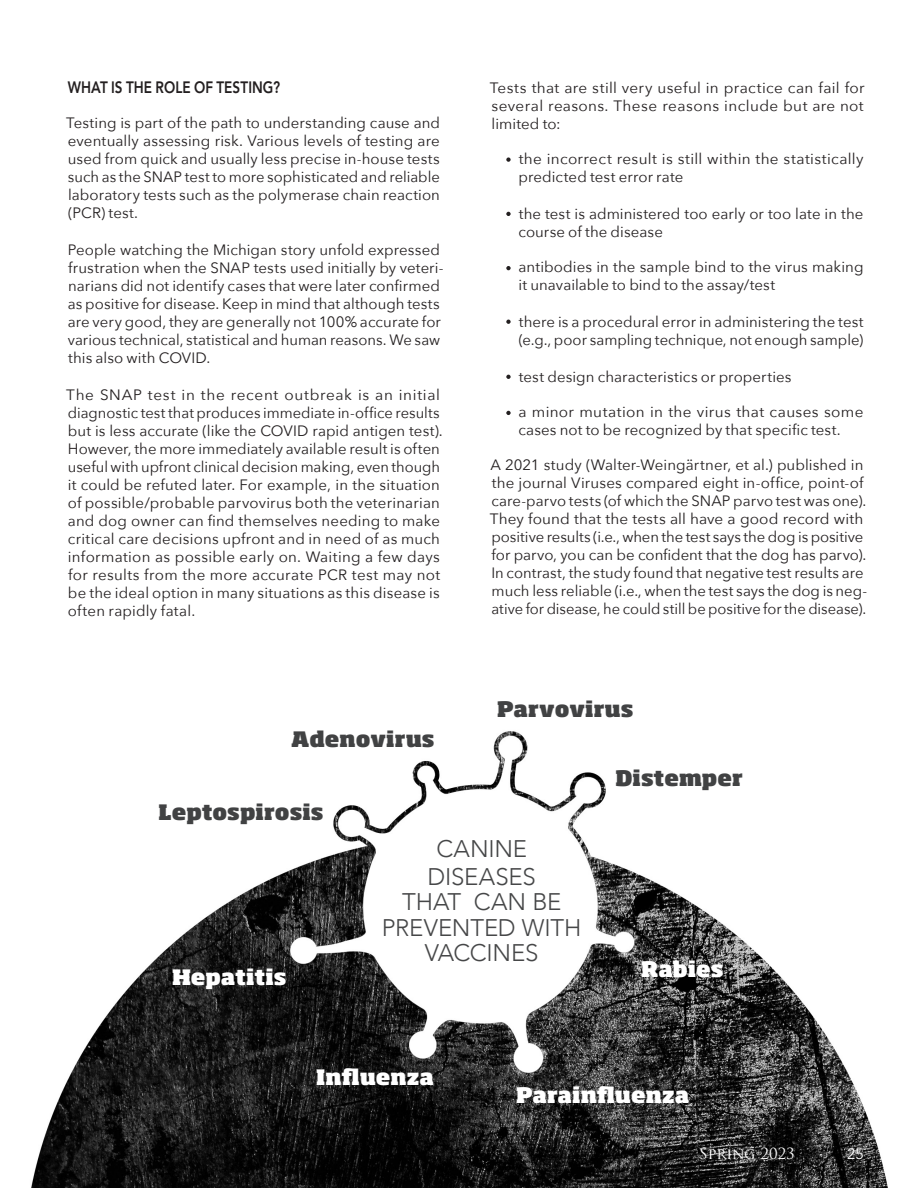
<style>
.page{position:relative;width:918px;height:1188px;background:#fff}
.page>*{position:absolute;margin:0;border:0;box-sizing:border-box;transform-origin:0 0}
.t1{font:300 24px/25.5px "Avenir";letter-spacing:-.005em;color:#464748;text-align:center}
.t2{font:800 21px "Soho Std";color:#414243}
.t3{font:800 21px "Soho Std";color:#fff}
.t4{font:800 16.5px "Avenir";letter-spacing:.005em;color:#231f20;scale:.82 1}
.Paragraph_Style_2{font:15px/18px "Avenir Next";letter-spacing:.005em;color:#231f20}
.Berner_List{font:15px/18px "Avenir Next";letter-spacing:.015em;color:#231f20}
.t5{font:15px "Trajan Pro";color:#fff}
.t6{font:15px "Avenir";color:#fff}
</style>
<div class="page">
<img style="left:31px;top:211px;width:857px;height:977px">
<svg style="left:506px;top:157px;width:5px;height:5px"></svg>
<svg style="left:506px;top:212px;width:5px;height:4px"></svg>
<svg style="left:506px;top:266px;width:5px;height:4px"></svg>
<svg style="left:506px;top:320px;width:5px;height:4px"></svg>
<svg style="left:506px;top:375px;width:5px;height:4px"></svg>
<svg style="left:506px;top:411px;width:5px;height:4px"></svg>
<p class="t4" style="left:68px;top:74px;width:260px">WHAT IS THE ROLE OF TESTING?</p>
<p class="Paragraph_Style_2" style="left:66px;top:113px;width:375px;text-align:justify">Testing is part of the path to understanding cause and eventually assessing risk. Various levels of testing are used from quick and usually less precise in-house tests such as the SNAP test to more sophisticated and reliable laboratory tests such as the polymerase chain reaction (PCR) test.</p>
<p class="Paragraph_Style_2" style="left:68px;top:240px;width:377px">People watching the Michigan story unfold expressed frustration when the SNAP tests used initially by veteri&shy;narians did not identify cases that were later confirmed as positive for disease. Keep in mind that although tests are very good, they are generally not 100% accurate for various technical, statistical and human reasons. We saw this also with COVID.</p>
<p class="Paragraph_Style_2" style="left:66px;top:385px;width:378px">The SNAP test in the recent outbreak is an initial diagnostic test that produces immediate in-office results but is less accurate (like the COVID rapid antigen test).<br>However, the more immediately available result is often useful with upfront clinical decision making, even though it could be refuted later. For example, in the situation of possible/probable parvovirus both the veterinarian and dog owner can find themselves needing to make critical care decisions upfront and in need of as much information as possible early on. Waiting a few days for results from the more accurate PCR test may not be the ideal option in many situations as this disease is often rapidly fatal.</p>
<p class="t2" style="left:291px;top:725px;width:145px">Adenovirus</p>
<p class="t2" style="left:159px;top:798px;width:167px">Leptospirosis</p>
<p class="Paragraph_Style_2" style="left:490px;top:78px;width:376px;text-align:justify">Tests that are still very useful in practice can fail for several reasons. These reasons include but are not limited to:</p>
<p class="Paragraph_Style_2" style="left:519px;top:149px;width:347px">the incorrect result is still within the statistically predicted test error rate</p>
<p class="Paragraph_Style_2" style="left:518px;top:204px;width:347px">the test is administered too early or too late in the course of the disease</p>
<p class="Paragraph_Style_2" style="left:518px;top:257px;width:347px">antibodies in the sample bind to the virus making it unavailable to bind to the assay/test</p>
<p class="Paragraph_Style_2" style="left:519px;top:312px;width:346px">there is a procedural error in administering the test (e.g., poor sampling technique, not enough sample)</p>
<p class="Paragraph_Style_2" style="left:519px;top:367px;width:274px">test design characteristics or properties</p>
<p class="Berner_List" style="left:518px;top:402px;width:347px">a minor mutation in the virus that causes some cases not to be recognized by that specific test.</p>
<p class="Paragraph_Style_2" style="left:490px;top:456px;width:379px">A 2021 study (Walter-Weingärtner, et al.) published in the journal Viruses compared eight in-office, point-of care-parvo tests (of which the SNAP parvo test was one).<br>They found that the tests all have a good record with positive results (i.e., when the test says the dog is positive for parvo, you can be confident that the dog has parvo).<br>In contrast, the study found that negative test results are much less reliable (i.e., when the test says the dog is neg&shy;ative for disease, he could still be positive for the disease).</p>
<p class="t2" style="left:497px;top:696px;width:138px">Parvovirus</p>
<p class="t2" style="left:615px;top:764px;width:129px">Distemper</p>
<p class="t1" style="left:436px;top:836px;width:92px">CANINE</p>
<p class="t1" style="left:382px;top:864px;width:201px">DISEASES<br>THAT CAN BE<br>PREVENTED WITH<br>VACCINES</p>
<p class="t3" style="left:172px;top:963px;width:116px">Hepatitis</p>
<p class="t3" style="left:641px;top:955px;width:84px">Rabies</p>
<p class="t3" style="left:316px;top:1063px;width:119px">Influenza</p>
<p class="t3" style="left:516px;top:1081px;width:175px">Parainfluenza</p>
<p class="t5" style="left:699px;top:1144px;width:97px">Spring 2023</p>
<p class="t5" style="left:819px;top:1144px;width:5px">∙</p>
<p class="t6" style="left:847px;top:1145px;width:18px">25</p>
</div>
